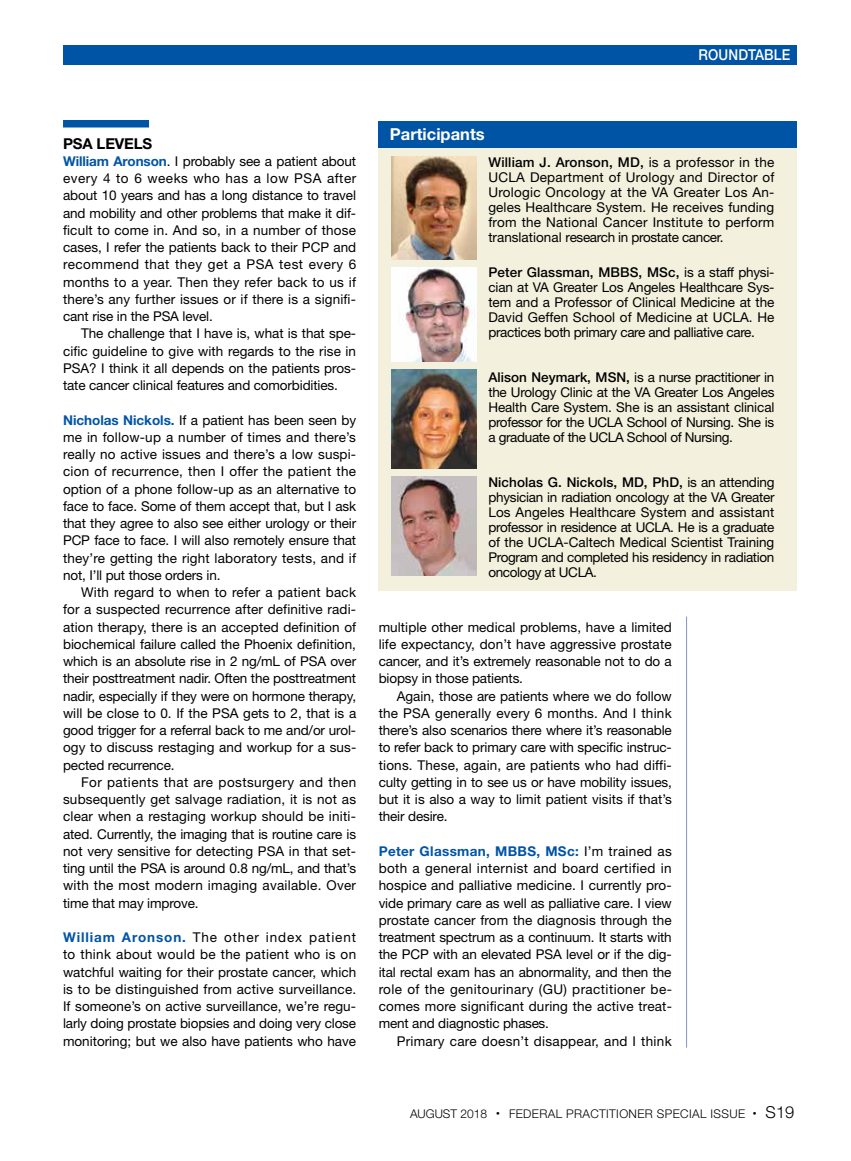
<style>
.page{position:relative;width:851px;height:1161px;background:#fff}
.page>*{position:absolute;margin:0;border:0;box-sizing:border-box;transform-origin:0 0}
.t1{font:700 16.5px "Helvetica Neue LT Std";color:#fff}
.t2{font:500 15px "Helvetica Neue LT Std";letter-spacing:.01em;color:#fff;scale:.9 1}
.t3{font:700 15px "Helvetica Neue LT Std";letter-spacing:-.01em;color:#000}
.t4{font:13.5px/17.2px "Helvetica Neue LT Std";letter-spacing:-.01em;color:#000;text-align:justify}
.t5{font:13.5px "Helvetica Neue LT Std";letter-spacing:.02em;color:#000}
.t6{font:300 12px "Helvetica Neue LT Std";letter-spacing:.03em;color:#000}
.s1{font-weight:700;color:#0054a6}
.s2{font-weight:500}
.s3{font-size:16.5px}
</style>
<div class="page">
<div style="left:63px;top:45px;width:733px;height:19px;background:#0054a6"></div>
<div style="left:63px;top:120px;width:86px;height:8px;background:#0054a6"></div>
<hr style="left:686px;top:617px;width:1px;height:431px;background:#8394ca">
<div style="left:378px;top:122px;width:418px;height:469px;background:#f3f0dd"></div>
<div style="left:378px;top:122px;width:418px;height:26px;background:#0054a6"></div>
<img style="left:392px;top:267px;width:84px;height:95px">
<img style="left:392px;top:370px;width:84px;height:99px">
<img style="left:392px;top:476px;width:84px;height:99px">
<img style="left:392px;top:157px;width:84px;height:102px">
<p class="t2" style="left:698px;top:46px;width:103px">ROUNDTABLE</p>
<p class="t3" style="left:63px;top:134px;width:91px">PSA LEVELS</p>
<p class="t4" style="left:63px;top:152px;width:295px"><span class="s1">William Aronson</span>. I probably see a patient about every 4 to 6 weeks who has a low PSA after about 10 years and has a long distance to travel and mobility and other problems that make it dif&shy;ficult to come in. And so, in a number of those cases, I refer the patients back to their PCP and recommend that they get a PSA test every 6 months to a year. Then they refer back to us if there’s any further issues or if there is a signifi&shy;cant rise in the PSA level.</p>
<p class="t4" style="left:63px;top:325px;width:294px;text-indent:18px">The challenge that I have is, what is that spe&shy;cific guideline to give with regards to the rise in PSA? I think it all depends on the patients pros&shy;tate cancer clinical features and comorbidities.</p>
<p class="t4" style="left:63px;top:411px;width:295px"><span class="s1">Nicholas Nickols.</span> If a patient has been seen by me in follow-up a number of times and there’s really no active issues and there’s a low suspi&shy;cion of recurrence, then I offer the patient the option of a phone follow-up as an alternative to face to face. Some of them accept that, but I ask that they agree to also see either urology or their PCP face to face. I will also remotely ensure that they’re getting the right laboratory tests, and if not, I’ll put those orders in.</p>
<p class="t4" style="left:63px;top:583px;width:295px;text-indent:18px">With regard to when to refer a patient back for a suspected recurrence after definitive radi&shy;ation therapy, there is an accepted definition of biochemical failure called the Phoenix definition, which is an absolute rise in 2 ng/mL of PSA over their posttreatment nadir. Often the posttreatment nadir, especially if they were on hormone therapy, will be close to 0. If the PSA gets to 2, that is a good trigger for a referral back to me and/or urol&shy;ogy to discuss restaging and workup for a sus&shy;pected recurrence.</p>
<p class="t4" style="left:63px;top:773px;width:295px;text-indent:18px">For patients that are postsurgery and then subsequently get salvage radiation, it is not as clear when a restaging workup should be initi&shy;ated. Currently, the imaging that is routine care is not very sensitive for detecting PSA in that set&shy;ting until the PSA is around 0.8 ng/mL, and that’s with the most modern imaging available. Over time that may improve.</p>
<p class="t4" style="left:63px;top:929px;width:295px"><span class="s1">William Aronson.</span> The other index patient to think about would be the patient who is on watchful waiting for their prostate cancer, which is to be distinguished from active surveillance.<br>If someone’s on active surveillance, we’re regu&shy;larly doing prostate biopsies and doing very close monitoring; but we also have patients who have</p>
<p class="t1" style="left:390px;top:124px;width:96px">Participants</p>
<p class="t4" style="left:488px;top:155px;width:288px;line-height:15px"><span class="s2">William J. Aronson, MD,</span> is a professor in the UCLA Department of Urology and Director of Urologic Oncology at the VA Greater Los An&shy;geles Healthcare System. He receives funding from the National Cancer Institute to perform translational research in prostate cancer.</p>
<p class="t4" style="left:488px;top:264px;width:288px;line-height:15px"><span class="s2">Peter Glassman, MBBS, MSc,</span> is a staff physi&shy;cian at VA Greater Los Angeles Healthcare Sys&shy;tem and a Professor of Clinical Medicine at the David Geffen School of Medicine at UCLA. He practices both primary care and palliative care.</p>
<p class="t4" style="left:488px;top:369px;width:287px;line-height:15px"><span class="s2">Alison Neymark, MSN,</span> is a nurse practitioner in the Urology Clinic at the VA Greater Los Angeles Health Care System. She is an assistant clinical professor for the UCLA School of Nursing. She is a graduate of the UCLA School of Nursing.</p>
<p class="t4" style="left:488px;top:474px;width:287px;line-height:15px"><span class="s2">Nicholas G. Nickols, MD, PhD,</span> is an attending physician in radiation oncology at the VA Greater Los Angeles Healthcare System and assistant professor in residence at UCLA. He is a graduate of the UCLA-Caltech Medical Scientist Training Program and completed his residency in radiation oncology at UCLA.</p>
<p class="t4" style="left:378px;top:618px;width:295px">multiple other medical problems, have a limited life expectancy, don’t have aggressive prostate cancer, and it’s extremely reasonable not to do a biopsy in those patients.</p>
<p class="t4" style="left:378px;top:687px;width:295px;text-indent:18px">Again, those are patients where we do follow the PSA generally every 6 months. And I think there’s also scenarios there where it’s reasonable to refer back to primary care with specific instruc&shy;tions. These, again, are patients who had diffi&shy;culty getting in to see us or have mobility issues, but it is also a way to limit patient visits if that’s their desire.</p>
<p class="t4" style="left:378px;top:842px;width:295px"><span class="s1">Peter Glassman, MBBS, MSc:</span> I’m trained as both a general internist and board certified in hospice and palliative medicine. I currently pro&shy;vide primary care as well as palliative care. I view prostate cancer from the diagnosis through the treatment spectrum as a continuum. It starts with the PCP with an elevated PSA level or if the dig&shy;ital rectal exam has an abnormality, and then the role of the genitourinary (GU) practitioner be&shy;comes more significant during the active treat&shy;ment and diagnostic phases.</p>
<p class="t5" style="left:396px;top:1033px;width:276px">Primary care doesn’t disappear, and I think</p>
<p class="t6" style="left:410px;top:1107px;width:386px">AUGUST 2018 <sup>•</sup> FEDERAL PRACTITIONER SPECIAL ISSUE <sup>•</sup> <span class="s3">S19</span></p>
</div>
